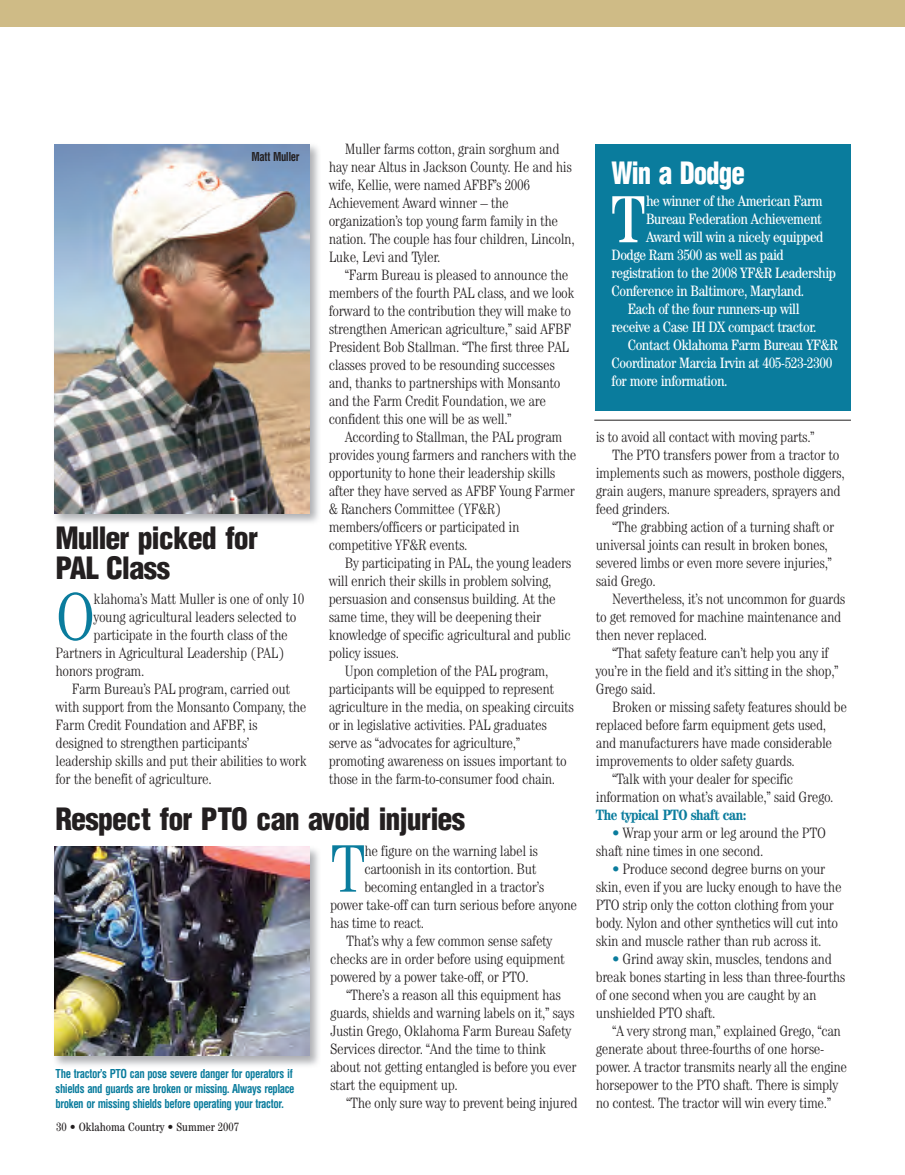
<style>
.page{position:relative;width:905px;height:1175px;background:#fff}
.page>*{position:absolute;margin:0;border:0;box-sizing:border-box;transform-origin:0 0}
.t1{font:300 condensed 67.35px "Century";color:#0a7c9d}
.t2{font:condensed 66.9px "Century";color:#fff}
.t3{font:900 condensed 30px/30px "Helvetica";letter-spacing:-.03em;color:#231f20}
.t4{font:900 condensed 30px "Helvetica";letter-spacing:-.035em;color:#fff;scale:.9 1}
.t5{font:300 condensed 15px/18px "Century";letter-spacing:-.025em;color:#231f20}
.t6{font:condensed 15px "Century";letter-spacing:-.025em;color:#fff}
.t7{font:700 condensed 15px "Century";letter-spacing:-.03em;color:#0a7c9d}
.t8{font:700 condensed 12px/15px "Helvetica";letter-spacing:-.04em;color:#0a7c9d;scale:.9 1}
.t9{font:condensed 12px "Century";color:#231f20}
.t10{font:700 condensed 12px "Helvetica";letter-spacing:-.04em;color:#231f20;scale:.9 1}
.s1{color:#0a7c9d}
</style>
<div class="page">
<img style="left:54px;top:144px;width:265px;height:922px">
<div style="left:0;top:0;width:904px;height:27px;background:#cfbb86"></div>
<div style="left:595px;top:145px;width:255px;height:266px;background:#0a7c9d"></div>
<img style="left:54px;top:846px;width:255px;height:209px">
<img style="left:54px;top:144px;width:255px;height:369px">
<hr style="left:594px;top:420px;width:256px;height:1px;background:#231f20">
<p class="t10" style="left:251px;top:150px;width:55px">Matt Muller</p>
<h3 class="t3" style="left:56px;top:526px;width:204px">Muller picked for<br>PAL Class</h3>
<h1 class="t1" style="left:56px;top:593px;width:41px">O</h1>
<p class="t5" style="left:94px;top:591px;width:212px">klahoma’s Matt Muller is one of only 10</p>
<p class="t5" style="left:94px;top:609px;width:204px">young agricultural leaders selected to</p>
<p class="t5" style="left:94px;top:627px;width:196px">participate in the fourth class of the</p>
<p class="t5" style="left:55px;top:645px;width:231px">Partners in Agricultural Leadership (PAL)</p>
<p class="t5" style="left:55px;top:663px;width:90px">honors program.</p>
<p class="t5" style="left:72px;top:681px;width:220px">Farm Bureau’s PAL program, carried out</p>
<p class="t5" style="left:55px;top:699px;width:252px">with support from the Monsanto Company, the</p>
<p class="t5" style="left:56px;top:717px;width:204px">Farm Credit Foundation and AFBF, is</p>
<p class="t5" style="left:56px;top:735px;width:195px">designed to strengthen participants’</p>
<p class="t5" style="left:56px;top:753px;width:253px">leadership skills and put their abilities to work</p>
<p class="t5" style="left:56px;top:771px;width:158px">for the benefit of agriculture.</p>
<p class="t5" style="left:328px;top:141px;width:247px;text-indent:16px">Muller farms cotton, grain sorghum and hay near Altus in Jackson County. He and his wife, Kellie, were named AFBF’s 2006<br>Achievement Award winner – the organization’s top young farm family in the nation. The couple has four children, Lincoln, Luke, Levi and Tyler.</p>
<p class="t5" style="left:328px;top:267px;width:247px;text-indent:16px">“Farm Bureau is pleased to announce the members of the fourth PAL class, and we look forward to the contribution they will make to strengthen American agriculture,” said AFBF President Bob Stallman. “The first three PAL classes proved to be resounding successes and, thanks to partnerships with Monsanto and the Farm Credit Foundation, we are confident this one will be as well.”</p>
<p class="t5" style="left:328px;top:429px;width:249px;text-indent:16px">According to Stallman, the PAL program provides young farmers and ranchers with the opportunity to hone their leadership skills after they have served as AFBF Young Farmer &amp; Ranchers Committee (YF&amp;R) members/officers or participated in competitive YF&amp;R events.</p>
<p class="t5" style="left:345px;top:555px;width:228px">By participating in PAL, the young leaders</p>
<p class="t5" style="left:328px;top:573px;width:224px">will enrich their skills in problem solving,</p>
<p class="t5" style="left:328px;top:591px;width:228px">persuasion and consensus building. At the</p>
<p class="t5" style="left:328px;top:609px;width:214px">same time, they will be deepening their</p>
<p class="t5" style="left:328px;top:627px;width:244px">knowledge of specific agricultural and public</p>
<p class="t5" style="left:328px;top:645px;width:72px">policy issues.</p>
<p class="t5" style="left:345px;top:663px;width:205px">Upon completion of the PAL program,</p>
<p class="t5" style="left:328px;top:681px;width:227px">participants will be equipped to represent</p>
<p class="t5" style="left:328px;top:699px;width:247px">agriculture in the media, on speaking circuits</p>
<p class="t5" style="left:328px;top:717px;width:220px">or in legislative activities. PAL graduates</p>
<p class="t5" style="left:328px;top:735px;width:193px">serve as “advocates for agriculture,”</p>
<p class="t5" style="left:328px;top:753px;width:239px">promoting awareness on issues important to</p>
<p class="t5" style="left:328px;top:771px;width:228px">those in the farm-to-consumer food chain.</p>
<h3 class="t3" style="left:56px;top:806px;width:411px">Respect for PTO can avoid injuries</h3>
<p class="t8" style="left:56px;top:1066px;width:267px">The tractor’s PTO can pose severe danger for operators if shields and guards are broken or missing. Always replace broken or missing shields before operating your tractor.</p>
<p class="t9" style="left:56px;top:1122px;width:184px">30 • Oklahoma Country • Summer 2007</p>
<h1 class="t1" style="left:330px;top:845px;width:38px">T</h1>
<p class="t5" style="left:364px;top:842px;width:175px">he figure on the warning label is</p>
<p class="t5" style="left:364px;top:860px;width:174px">cartoonish in its contortion. But</p>
<p class="t5" style="left:364px;top:878px;width:181px">becoming entangled in a tractor’s</p>
<p class="t5" style="left:330px;top:896px;width:249px">power take-off can turn serious before anyone</p>
<p class="t5" style="left:330px;top:914px;width:96px">has time to react.</p>
<p class="t5" style="left:346px;top:932px;width:208px">That’s why a few common sense safety</p>
<p class="t5" style="left:330px;top:950px;width:236px">checks are in order before using equipment</p>
<p class="t5" style="left:330px;top:968px;width:200px">powered by a power take-off, or PTO.</p>
<p class="t5" style="left:346px;top:986px;width:216px">“There’s a reason all this equipment has</p>
<p class="t5" style="left:330px;top:1004px;width:246px">guards, shields and warning labels on it,” says</p>
<p class="t5" style="left:330px;top:1022px;width:243px">Justin Grego, Oklahoma Farm Bureau Safety</p>
<p class="t5" style="left:330px;top:1040px;width:218px">Services director. “And the time to think</p>
<p class="t5" style="left:330px;top:1058px;width:248px">about not getting entangled is before you ever</p>
<p class="t5" style="left:330px;top:1076px;width:129px">start the equipment up.</p>
<p class="t5" style="left:346px;top:1094px;width:233px">“The only sure way to prevent being injured</p>
<h3 class="t4" style="left:611px;top:161px;width:150px">Win a Dodge</h3>
<h2 class="t2" style="left:611px;top:196px;width:35px">T</h2>
<p class="t6" style="left:646px;top:196px;width:178px">he winner of the American Farm</p>
<p class="t6" style="left:646px;top:214px;width:177px">Bureau Federation Achievement</p>
<p class="t6" style="left:646px;top:232px;width:179px">Award will win a nicely equipped</p>
<p class="t6" style="left:611px;top:250px;width:174px">Dodge Ram 3500 as well as paid</p>
<p class="t6" style="left:611px;top:268px;width:226px">registration to the 2008 YF&amp;R Leadership</p>
<p class="t6" style="left:611px;top:286px;width:194px">Conference in Baltimore, Maryland.</p>
<p class="t6" style="left:627px;top:304px;width:173px">Each of the four runners-up will</p>
<p class="t6" style="left:611px;top:322px;width:206px">receive a Case IH DX compact tractor.</p>
<p class="t6" style="left:627px;top:340px;width:212px">Contact Oklahoma Farm Bureau YF&amp;R</p>
<p class="t6" style="left:611px;top:358px;width:222px">Coordinator Marcia Irvin at 405-523-2300</p>
<p class="t6" style="left:611px;top:376px;width:117px">for more information.</p>
<p class="t5" style="left:596px;top:429px;width:220px">is to avoid all contact with moving parts.”</p>
<p class="t5" style="left:612px;top:447px;width:229px">The PTO transfers power from a tractor to</p>
<p class="t5" style="left:596px;top:465px;width:250px">implements such as mowers, posthole diggers,</p>
<p class="t5" style="left:596px;top:483px;width:246px">grain augers, manure spreaders, sprayers and</p>
<p class="t5" style="left:596px;top:501px;width:76px">feed grinders.</p>
<p class="t5" style="left:612px;top:519px;width:224px">“The grabbing action of a turning shaft or</p>
<p class="t5" style="left:596px;top:537px;width:234px">universal joints can result in broken bones,</p>
<p class="t5" style="left:596px;top:555px;width:238px">severed limbs or even more severe injuries,”</p>
<p class="t5" style="left:596px;top:573px;width:61px">said Grego.</p>
<p class="t5" style="left:612px;top:591px;width:235px">Nevertheless, it’s not uncommon for guards</p>
<p class="t5" style="left:596px;top:609px;width:247px">to get removed for machine maintenance and</p>
<p class="t5" style="left:596px;top:627px;width:113px">then never replaced.</p>
<p class="t5" style="left:612px;top:645px;width:218px">“That safety feature can’t help you any if</p>
<p class="t5" style="left:596px;top:663px;width:244px">you’re in the field and it’s sitting in the shop,”</p>
<p class="t5" style="left:596px;top:681px;width:61px">Grego said.</p>
<p class="t5" style="left:612px;top:699px;width:236px">Broken or missing safety features should be</p>
<p class="t5" style="left:596px;top:717px;width:232px">replaced before farm equipment gets used,</p>
<p class="t5" style="left:596px;top:735px;width:238px">and manufacturers have made considerable</p>
<p class="t5" style="left:596px;top:753px;width:200px">improvements to older safety guards.</p>
<p class="t5" style="left:612px;top:771px;width:183px">“Talk with your dealer for specific</p>
<p class="t5" style="left:596px;top:789px;width:239px">information on what’s available,” said Grego.</p>
<p class="t7" style="left:596px;top:809px;width:152px">The typical PTO shaft can:</p>
<p class="t5" style="left:596px;top:825px;width:231px;text-indent:16px"><span class="s1">•</span> Wrap your arm or leg around the PTO shaft nine times in one second.</p>
<p class="t5" style="left:596px;top:861px;width:247px;text-indent:16px"><span class="s1">•</span> Produce second degree burns on your skin, even if you are lucky enough to have the PTO strip only the cotton clothing from your body. Nylon and other synthetics will cut into skin and muscle rather than rub across it.</p>
<p class="t5" style="left:596px;top:951px;width:251px;text-indent:16px"><span class="s1">•</span> Grind away skin, muscles, tendons and break bones starting in less than three-fourths of one second when you are caught by an unshielded PTO shaft.</p>
<p class="t5" style="left:596px;top:1023px;width:253px;text-indent:16px">“A very strong man,” explained Grego, “can generate about three-fourths of one horse&shy;power. A tractor transmits nearly all the engine horsepower to the PTO shaft. There is simply no contest. The tractor will win every time.”</p>
</div>
